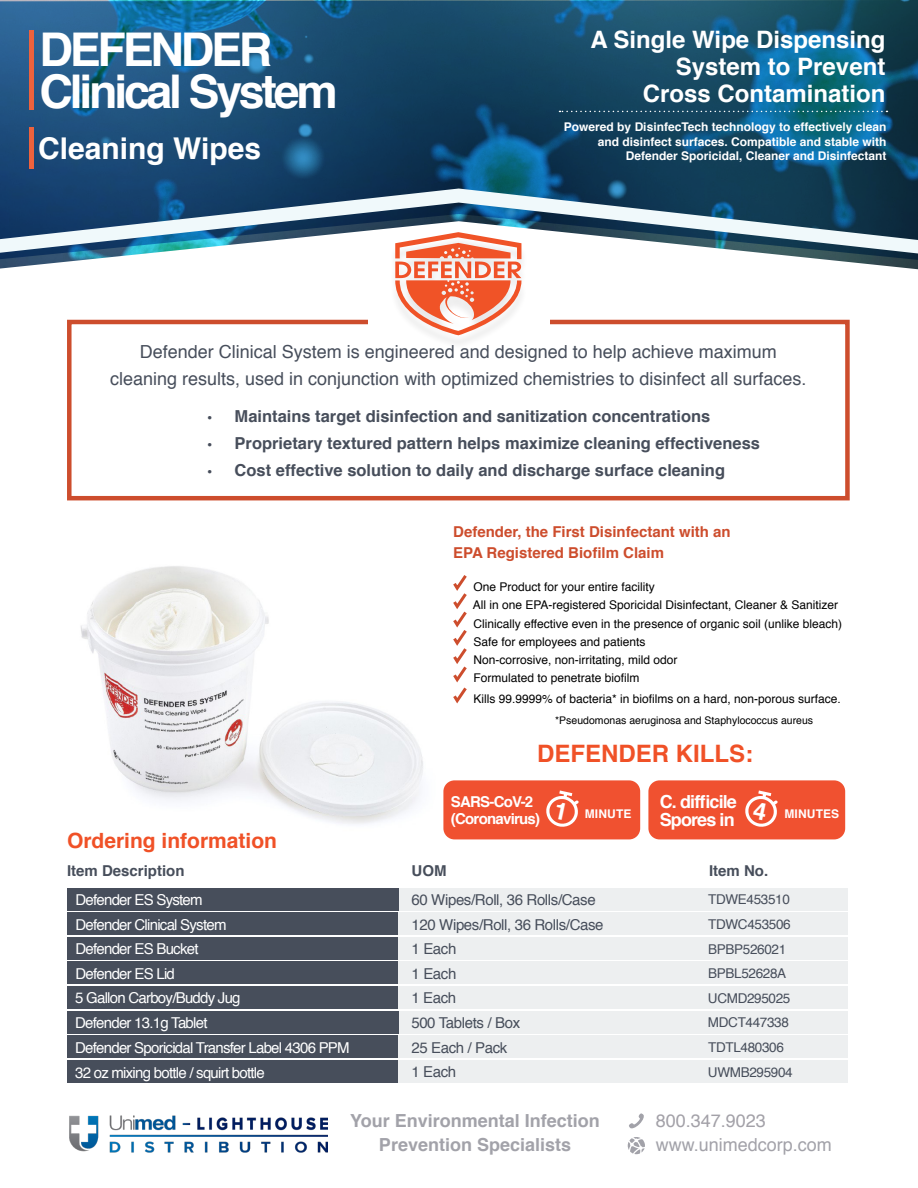
<style>
.page{position:relative;width:918px;height:1188px;background:#fff}
.page>*{position:absolute;margin:0;border:0;box-sizing:border-box;transform-origin:0 0}
.t1{font:700 46.5px "Helvetica";letter-spacing:-.07em;color:#fff}
.t2{font:700 30px "Helvetica";color:#fff}
.t3{font:700 24px "Helvetica";color:#fff}
.t4{font:700 24px "Helvetica";color:#f05127}
.t5{font:700 21px "Helvetica";color:#f05127}
.t6{font:18px "Helvetica";color:#474e5b}
.t7{font:700 18px "Helvetica";color:#a2a2a9}
.t8{font:700 18px/18px "Helvetica";letter-spacing:-.05em;color:#fff}
.t9{font:18px "Helvetica";color:#a3a2a9}
.t10{font:18px "Helvetica";color:#a3a1a8}
.t11{font:700 16.5px "Helvetica";color:#474e5b}
.t12{font:15px "Helvetica";letter-spacing:-.05em;color:#fff}
.t13{font:15px "Helvetica";letter-spacing:-.025em;color:#474e5b}
.t14{font:700 15px "Helvetica";color:#cd4d2d}
.t15{font:700 15px "Helvetica";color:#474e5b}
.t16{font:700 15px "Helvetica";letter-spacing:-.05em;color:#fff}
.t17{font:13.5px "Helvetica";letter-spacing:-.025em;color:#474e5b}
.t18{font:12px "Helvetica";color:#000}
.t19{font:700 12px/14.4px "Helvetica";color:#fff;text-align:right}
.t20{font:10.5px "Helvetica";color:#000}
.s1{font-family:"Myriad Pro";font-weight:400}
.s2{color:#a2a2a9}
</style>
<div class="page">
<div style="left:67px;top:320px;width:783px;height:180px;border:4px solid #cd4d2d"></div>
<svg style="left:628px;top:1137px;width:17px;height:17px"></svg>
<svg style="left:629px;top:1113px;width:15px;height:16px"></svg>
<div style="left:368px;top:245px;width:182px;height:91px;background:#fff"></div>
<svg style="left:0;top:0;width:918px;height:260px;background:#1b5275"></svg>
<hr style="left:29px;top:30px;width:4px;height:79px;background:#ed623d">
<hr style="left:29px;top:127px;width:4px;height:42px;background:#ed623d">
<svg style="left:559px;top:111px;width:328px;height:1px"></svg>
<svg style="left:0;top:189px;width:918px;height:64px"></svg>
<div style="left:389px;top:235px;width:139px;height:115px;background:#fff"></div>
<svg style="left:395px;top:232px;width:126px;height:103px"></svg>
<img style="left:81px;top:566px;width:342px;height:258px">
<div style="left:67px;top:1060px;width:351px;height:23px;background:#474e5b"></div>
<div style="left:67px;top:1036px;width:351px;height:22px;background:#474e5b"></div>
<div style="left:398px;top:1036px;width:450px;height:22px;background:#edeff0"></div>
<div style="left:398px;top:1060px;width:450px;height:23px;background:#edeff0"></div>
<div style="left:387px;top:1011px;width:461px;height:23px;background:#edeff0"></div>
<div style="left:67px;top:1011px;width:331px;height:23px;background:#474e5b"></div>
<div style="left:67px;top:937px;width:351px;height:23px;background:#474e5b"></div>
<div style="left:67px;top:913px;width:351px;height:22px;background:#474e5b"></div>
<div style="left:399px;top:913px;width:449px;height:22px;background:#edeff0"></div>
<div style="left:399px;top:937px;width:449px;height:23px;background:#edeff0"></div>
<div style="left:388px;top:888px;width:460px;height:23px;background:#edeff0"></div>
<div style="left:67px;top:888px;width:332px;height:23px;background:#474e5b"></div>
<div style="left:67px;top:962px;width:351px;height:22px;background:#474e5b"></div>
<div style="left:399px;top:962px;width:449px;height:22px;background:#edeff0"></div>
<div style="left:67px;top:986px;width:351px;height:23px;background:#474e5b"></div>
<div style="left:398px;top:986px;width:450px;height:23px;background:#edeff0"></div>
<svg style="left:453px;top:575px;width:14px;height:129px"></svg>
<div style="left:648px;top:780px;width:197px;height:59px;background:#f05130;border-radius:11px"></div>
<div style="left:443px;top:780px;width:197px;height:59px;background:#f05130;border-radius:11px"></div>
<img style="left:69px;top:1115px;width:258px;height:37px">
<svg style="left:546px;top:790px;width:33px;height:37px"></svg>
<svg style="left:745px;top:790px;width:33px;height:37px"></svg>
<p class="t1" style="left:40px;top:12px;width:234px">DEFENDER</p>
<p class="t1" style="left:40px;top:54px;width:300px">Clinical System</p>
<p class="t2" style="left:38px;top:125px;width:225px">Cleaning Wipes</p>
<p class="t3" style="left:590px;top:20px;width:296px">A Single Wipe Dispensing</p>
<p class="t3" style="left:676px;top:47px;width:211px">System to Prevent</p>
<p class="t3" style="left:643px;top:74px;width:244px">Cross Contamination</p>
<p class="t19" style="left:564px;top:120px;width:324px">Powered by DisinfecTech technology to effectively clean and disinfect surfaces. Compatible and stable with</p>
<p class="t19" style="left:626px;top:149px;width:262px">Defender Sporicidal, Cleaner and Disinfectant</p>
<p class="t6" style="left:140px;top:337px;width:639px">Defender Clinical System is engineered and designed to help achieve maximum</p>
<p class="t6" style="left:110px;top:364px;width:698px">cleaning results, used in conjunction with optimized chemistries to disinfect all surfaces.</p>
<p class="t11" style="left:208px;top:403px;width:504px"><span class="s1">•</span> Maintains target disinfection and sanitization concentrations</p>
<p class="t11" style="left:208px;top:430px;width:554px"><span class="s1">•</span> Proprietary textured pattern helps maximize cleaning effectiveness</p>
<p class="t11" style="left:208px;top:457px;width:519px"><span class="s1">•</span> Cost effective solution to daily and discharge surface cleaning</p>
<p class="t14" style="left:453px;top:520px;width:279px">Defender, the First Disinfectant with an</p>
<p class="t14" style="left:453px;top:541px;width:212px">EPA Registered Biofilm Claim</p>
<p class="t18" style="left:473px;top:577px;width:183px">One Product for your entire facility</p>
<p class="t18" style="left:473px;top:596px;width:367px">All in one EPA-registered Sporicidal Disinfectant, Cleaner &amp; Sanitizer</p>
<p class="t18" style="left:473px;top:614px;width:370px">Clinically effective even in the presence of organic soil (unlike bleach)</p>
<p class="t18" style="left:473px;top:632px;width:174px">Safe for employees and patients</p>
<p class="t18" style="left:473px;top:651px;width:206px">Non-corrosive, non-irritating, mild odor</p>
<p class="t18" style="left:473px;top:669px;width:168px">Formulated to penetrate biofilm</p>
<p class="t18" style="left:473px;top:690px;width:369px">Kills 99.9999% of bacteria* in biofilms on a hard, non-porous surface.</p>
<p class="t20" style="left:555px;top:713px;width:259px">*Pseudomonas aeruginosa and Staphylococcus aureus</p>
<p class="t4" style="left:537px;top:734px;width:217px">DEFENDER KILLS:</p>
<p class="t5" style="left:67px;top:824px;width:212px">Ordering information</p>
<p class="t15" style="left:67px;top:859px;width:119px">Item Description</p>
<p class="t16" style="left:451px;top:790px;width:84px">SARS-CoV-2</p>
<p class="t16" style="left:451px;top:806px;width:91px">(Coronavirus)</p>
<p class="t15" style="left:412px;top:859px;width:36px">UOM</p>
<p class="t8" style="left:660px;top:793px;width:79px">C. difficile<br>Spores in</p>
<p class="t19" style="left:585px;top:806px;width:48px">MINUTE</p>
<p class="t19" style="left:785px;top:806px;width:56px">MINUTES</p>
<p class="t15" style="left:709px;top:859px;width:61px">Item No.</p>
<p class="t12" style="left:75px;top:888px;width:129px">Defender ES System</p>
<p class="t13" style="left:412px;top:888px;width:186px">60 Wipes/Roll, 36 Rolls/Case</p>
<p class="t17" style="left:708px;top:889px;width:83px">TDWE453510</p>
<p class="t12" style="left:75px;top:913px;width:153px">Defender Clinical System</p>
<p class="t13" style="left:412px;top:913px;width:194px">120 Wipes/Roll, 36 Rolls/Case</p>
<p class="t17" style="left:708px;top:914px;width:84px">TDWC453506</p>
<p class="t12" style="left:75px;top:937px;width:125px">Defender ES Bucket</p>
<p class="t13" style="left:412px;top:937px;width:46px">1 Each</p>
<p class="t17" style="left:708px;top:938px;width:80px">BPBP526021</p>
<p class="t12" style="left:75px;top:962px;width:101px">Defender ES Lid</p>
<p class="t13" style="left:412px;top:962px;width:46px">1 Each</p>
<p class="t17" style="left:708px;top:963px;width:80px">BPBL52628A</p>
<p class="t12" style="left:75px;top:986px;width:167px">5 Gallon Carboy/Buddy Jug</p>
<p class="t13" style="left:411px;top:986px;width:46px">1 Each</p>
<p class="t17" style="left:708px;top:987px;width:84px">UCMD295025</p>
<p class="t12" style="left:75px;top:1011px;width:134px">Defender 13.1g Tablet</p>
<p class="t13" style="left:411px;top:1011px;width:110px">500 Tablets / Box</p>
<p class="t17" style="left:708px;top:1012px;width:82px">MDCT447338</p>
<p class="t12" style="left:75px;top:1036px;width:276px">Defender Sporicidal Transfer Label 4306 PPM</p>
<p class="t13" style="left:411px;top:1036px;width:98px">25 Each / Pack</p>
<p class="t17" style="left:708px;top:1037px;width:77px">TDTL480306</p>
<p class="t12" style="left:75px;top:1061px;width:191px">32 oz mixing bottle / squirt bottle</p>
<p class="t13" style="left:411px;top:1060px;width:46px">1 Each</p>
<p class="t17" style="left:708px;top:1061px;width:86px">UWMB295904</p>
<p class="t7" style="left:350px;top:1106px;width:251px">Your Environmental Infection</p>
<p class="t7" style="left:379px;top:1130px;width:194px">Prevention Specialists</p>
<p class="t10" style="left:656px;top:1107px;width:112px">800.347.9023</p>
<p class="t9" style="left:656px;top:1131px;width:178px"><span class="s2">www.</span>unimedcorp<span class="s2">.com</span></p>
</div>
